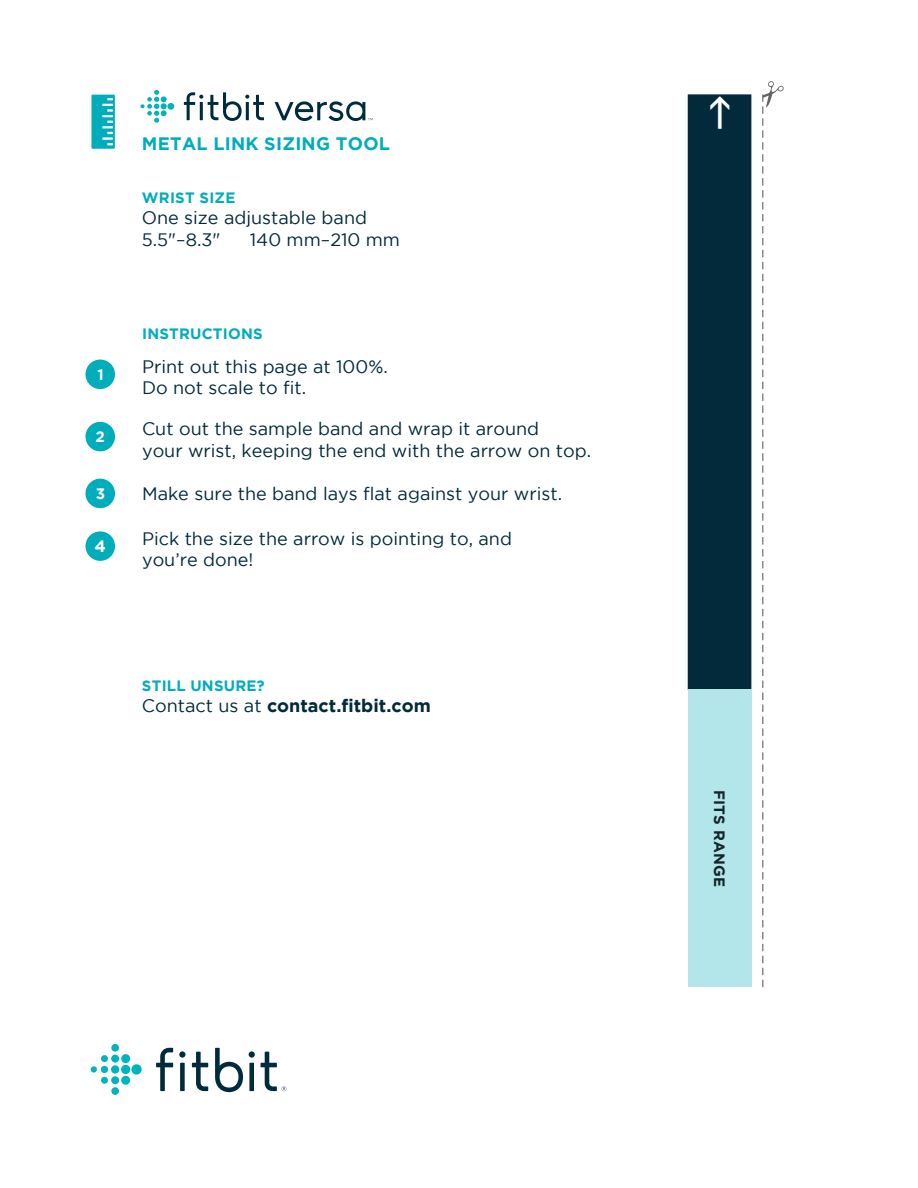
<style>
.page{position:relative;width:918px;height:1188px;background:#fff}
.page>*{position:absolute;margin:0;border:0;box-sizing:border-box;transform-origin:0 0}
.t1{font:18px/21.6px "Gotham";color:#022a3a}
.t2{font:700 18px "Gotham";color:#022a3a}
.t3{font:700 18px "Gotham";letter-spacing:.015em;color:#00adbb}
.t4{font:700 16.5px "Gotham";color:#fff}
.t5{font:700 15.15px "Gotham";color:#fff}
.t6{font:700 15px "Gotham";letter-spacing:.015em;color:#00adbb}
.t7{font:700 15px "Gotham";letter-spacing:.015em;color:#142529}
.s1{font-weight:400}
</style>
<div class="page">
<svg style="left:91px;top:95px;width:24px;height:54px"></svg>
<div style="left:86px;top:360px;width:29px;height:29px;background:#00adbb;border-radius:50%"></div>
<div style="left:86px;top:422px;width:29px;height:29px;background:#00adbb;border-radius:50%"></div>
<div style="left:85px;top:479px;width:30px;height:29px;background:#00adbb;border-radius:50%"></div>
<div style="left:85px;top:531px;width:30px;height:30px;background:#00adbb;border-radius:50%"></div>
<svg style="left:91px;top:1044px;width:51px;height:51px"></svg>
<div style="left:180px;top:1063px;width:5px;height:28px;background:#002b3d"></div>
<svg style="left:179px;top:1051px;width:7px;height:7px"></svg>
<div style="left:249px;top:1063px;width:5px;height:28px;background:#002b3d"></div>
<div style="left:249px;top:1051px;width:6px;height:7px;background:#002b3d;border-radius:50%"></div>
<svg style="left:192px;top:1052px;width:16px;height:39px"></svg>
<svg style="left:156px;top:1048px;width:17px;height:43px"></svg>
<svg style="left:215px;top:1048px;width:28px;height:44px"></svg>
<svg style="left:261px;top:1052px;width:25px;height:39px"></svg>
<svg style="left:762px;top:81px;width:22px;height:906px"></svg>
<div style="left:688px;top:94px;width:63px;height:596px;background:#022a3a"></div>
<div style="left:688px;top:690px;width:63px;height:297px;background:#b3e6eb"></div>
<svg style="left:275px;top:101px;width:97px;height:20px"></svg>
<svg style="left:140px;top:90px;width:34px;height:33px"></svg>
<svg style="left:184px;top:92px;width:80px;height:29px"></svg>
<p class="t5" style="left:98px;top:366px;width:8px">1</p>
<p class="t5" style="left:96px;top:428px;width:11px">2</p>
<p class="t5" style="left:96px;top:485px;width:11px">3</p>
<p class="t4" style="left:95px;top:537px;width:13px">4</p>
<p class="t3" style="left:142px;top:133px;width:250px">METAL LINK SIZING TOOL</p>
<p class="t6" style="left:142px;top:189px;width:95px">WRIST SIZE</p>
<p class="t1" style="left:142px;top:207px;width:227px">One size adjustable band<br>5.5"–8.3"</p>
<p class="t1" style="left:250px;top:229px;width:152px">140 mm–210 mm</p>
<p class="t6" style="left:142px;top:325px;width:122px">INSTRUCTIONS</p>
<p class="t1" style="left:142px;top:355px;width:247px">Print out this page at 100%.<br>Do not scale to fit.</p>
<p class="t1" style="left:142px;top:418px;width:451px">Cut out the sample band and wrap it around<br>your wrist, keeping the end with the arrow on top.</p>
<p class="t1" style="left:142px;top:483px;width:422px">Make sure the band lays flat against your wrist.</p>
<p class="t1" style="left:142px;top:527px;width:371px">Pick the size the arrow is pointing to, and you’re done!</p>
<p class="t6" style="left:142px;top:677px;width:124px">STILL UNSURE?</p>
<p class="t2" style="left:142px;top:695px;width:290px"><span class="s1">Contact us at</span> contact.fitbit.com</p>
<p class="t7" style="left:728px;top:790px;width:98px;rotate:90deg">FITS RANGE</p>
</div>
